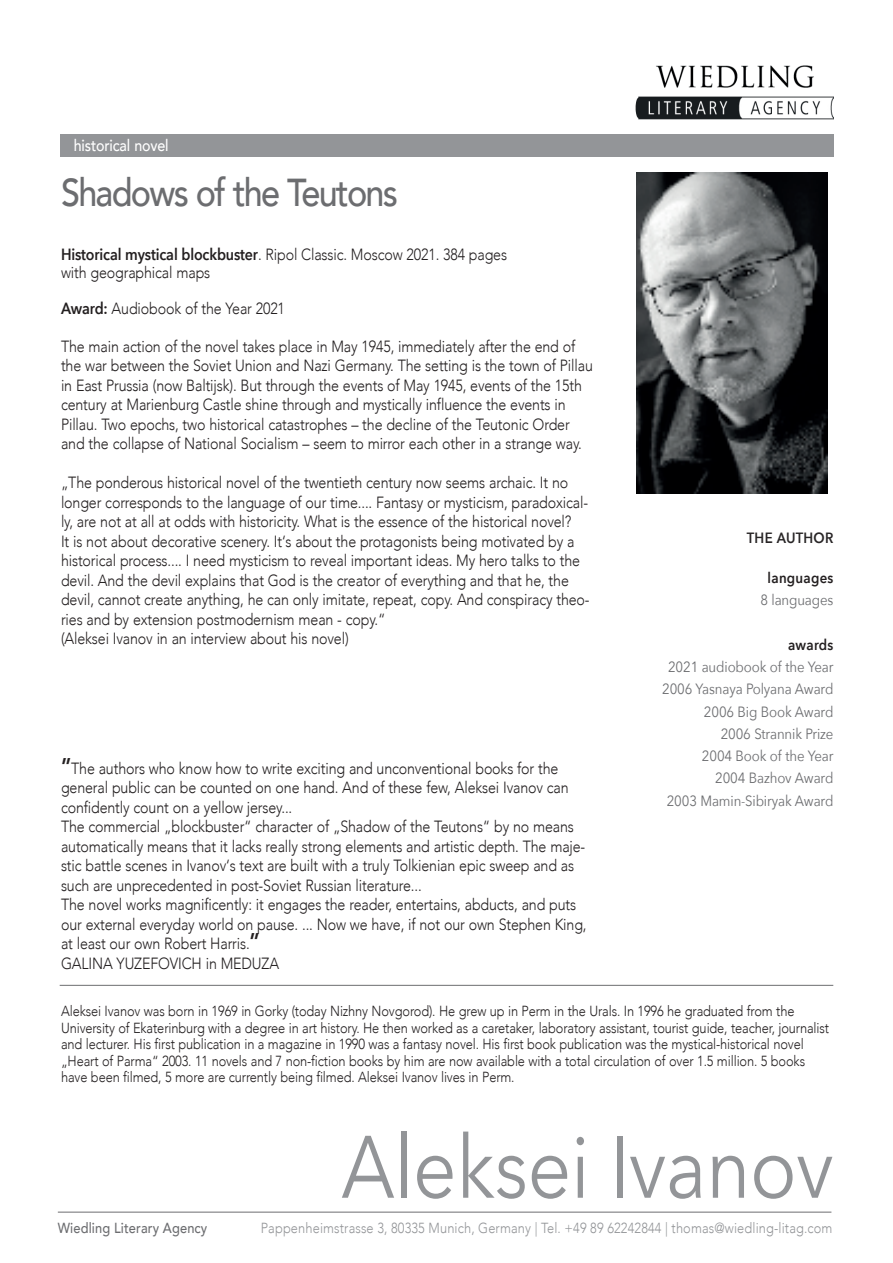
<style>
.page{position:relative;width:893px;height:1263px;background:#fff}
.page>*{position:absolute;margin:0;border:0;box-sizing:border-box;transform-origin:0 0}
.t1{font:87.45px "Avenir Next";letter-spacing:-.01em;color:#939598;scale:.88 1}
.t2{font:500 38.85px "Avenir";letter-spacing:-.05em;color:#6c6d70;scale:.88 1}
.t3{font:300 16.2px/19.5px "Avenir";letter-spacing:-.01em;color:#231f20;scale:.88 1}
.t4{font:500 16.2px "Avenir";letter-spacing:-.01em;color:#fff;scale:.88 1}
.t5{font:14.85px/22.2px "Avenir Next";letter-spacing:-.01em;color:#6c6d70;text-align:right;scale:.89 1}
.t6{font:600 14.85px "Avenir Next";letter-spacing:.02em;color:#231f20;scale:.89 1}
.t7{font:600 14.85px "Avenir Next";letter-spacing:.02em;color:#282526;scale:.89 1}
.t8{font:300 14.55px/16.5px "Avenir";letter-spacing:-.01em;color:#231f20;scale:.88 1}
.t9{font:300 14.55px "Avenir";letter-spacing:.01em;color:#939598;scale:.88 1}
.t10{font:500 14.55px "Avenir";letter-spacing:.01em;color:#6c6d70;scale:.88 1}
.s1{font-family:"Avenir Next";font-weight:600}
.s2{font-weight:800;font-size:22.65px}
</style>
<div class="page">
<img style="left:629px;top:65px;width:204px;height:70px">
<div style="left:60px;top:135px;width:773px;height:22px;background:#939598"></div>
<hr style="left:58px;top:1212px;width:773px;height:1px;background:#6c6d70">
<img style="left:637px;top:173px;width:190px;height:321px">
<hr style="left:60px;top:985px;width:773px;height:1px;background:#6c6d70">
<p class="t4" style="left:74px;top:131px;width:109px">historical novel</p>
<h2 class="t2" style="left:61px;top:159px;width:385px">Shadows of the Teutons</h2>
<p class="t3" style="left:61px;top:246px;width:508px;line-height:18px"><span class="s1">Historical mystical blockbuster</span>. Ripol Classic. Moscow 2021. 384 pages with geographical maps</p>
<p class="t3" style="left:61px;top:299px;width:256px"><span class="s1">Award:</span> Audiobook of the Year 2021</p>
<p class="t3" style="left:61px;top:337px;width:606px">The main action of the novel takes place in May 1945, immediately after the end of the war between the Soviet Union and Nazi Germany. The setting is the town of Pillau in East Prussia (now Baltijsk). But through the events of May 1945, events of the 15th century at Marienburg Castle shine through and mystically influence the events in Pillau. Two epochs, two historical catastrophes – the decline of the Teutonic Order and the collapse of National Socialism – seem to mirror each other in a strange way.</p>
<p class="t3" style="left:61px;top:473px;width:602px">„The ponderous historical novel of the twentieth century now seems archaic. It no longer corresponds to the language of our time.... Fantasy or mysticism, paradoxical&shy;ly, are not at all at odds with historicity. What is the essence of the historical novel?<br>It is not about decorative scenery. It‘s about the protagonists being motivated by a historical process.... I need mysticism to reveal important ideas. My hero talks to the devil. And the devil explains that God is the creator of everything and that he, the devil, cannot create anything, he can only imitate, repeat, copy. And conspiracy theo&shy;ries and by extension postmodernism mean - copy.“<br>(Aleksei Ivanov in an interview about his novel)</p>
<p class="t7" style="left:747px;top:525px;width:99px">THE AUTHOR</p>
<p class="t6" style="left:768px;top:565px;width:75px">languages</p>
<p class="t5" style="left:760px;top:588px;width:84px">8 languages</p>
<p class="t6" style="left:788px;top:632px;width:52px">awards</p>
<p class="t5" style="left:662px;top:655px;width:194px">2021 audiobook of the Year<br>2006 Yasnaya Polyana Award<br>2006 Big Book Award<br>2006 Strannik Prize<br>2004 Book of the Year<br>2004 Bazhov Award<br>2003 Mamin-Sibiryak Award</p>
<p class="t3" style="left:61px;top:759px;width:599px"><span class="s2">”</span>The authors who know how to write exciting and unconventional books for the general public can be counted on one hand. And of these few, Aleksei Ivanov can confidently count on a yellow jersey...<br>The commercial „blockbuster“ character of „Shadow of the Teutons“ by no means automatically means that it lacks really strong elements and artistic depth. The maje&shy;stic battle scenes in Ivanov‘s text are built with a truly Tolkienian epic sweep and as such are unprecedented in post-Soviet Russian literature...<br>The novel works magnificently: it engages the reader, entertains, abducts, and puts our external everyday world on pause. ... Now we have, if not our own Stephen King, at least our own Robert Harris.<span class="s2">”<br></span>GALINA YUZEFOVICH in MEDUZA</p>
<p class="t8" style="left:61px;top:1003px;width:874px">Aleksei Ivanov was born in 1969 in Gorky (today Nizhny Novgorod). He grew up in Perm in the Urals. In 1996 he graduated from the University of Ekaterinburg with a degree in art history. He then worked as a caretaker, laboratory assistant, tourist guide, teacher, journalist and lecturer. His first publication in a magazine in 1990 was a fantasy novel. His first book publication was the mystical-historical novel „Heart of Parma“ 2003. 11 novels and 7 non-fiction books by him are now available with a total circulation of over 1.5 million. 5 books have been filmed, 5 more are currently being filmed. Aleksei Ivanov lives in Perm.</p>
<h1 class="t1" style="left:341px;top:1093px;width:561px">Aleksei Ivanov</h1>
<p class="t10" style="left:58px;top:1215px;width:171px">Wiedling Literary Agency</p>
<p class="t9" style="left:261px;top:1219px;width:651px">Pappenheimstrasse 3, 80335 Munich, Germany | Tel. +49 89 62242844 | thomas@wiedling-litag.com</p>
</div>
